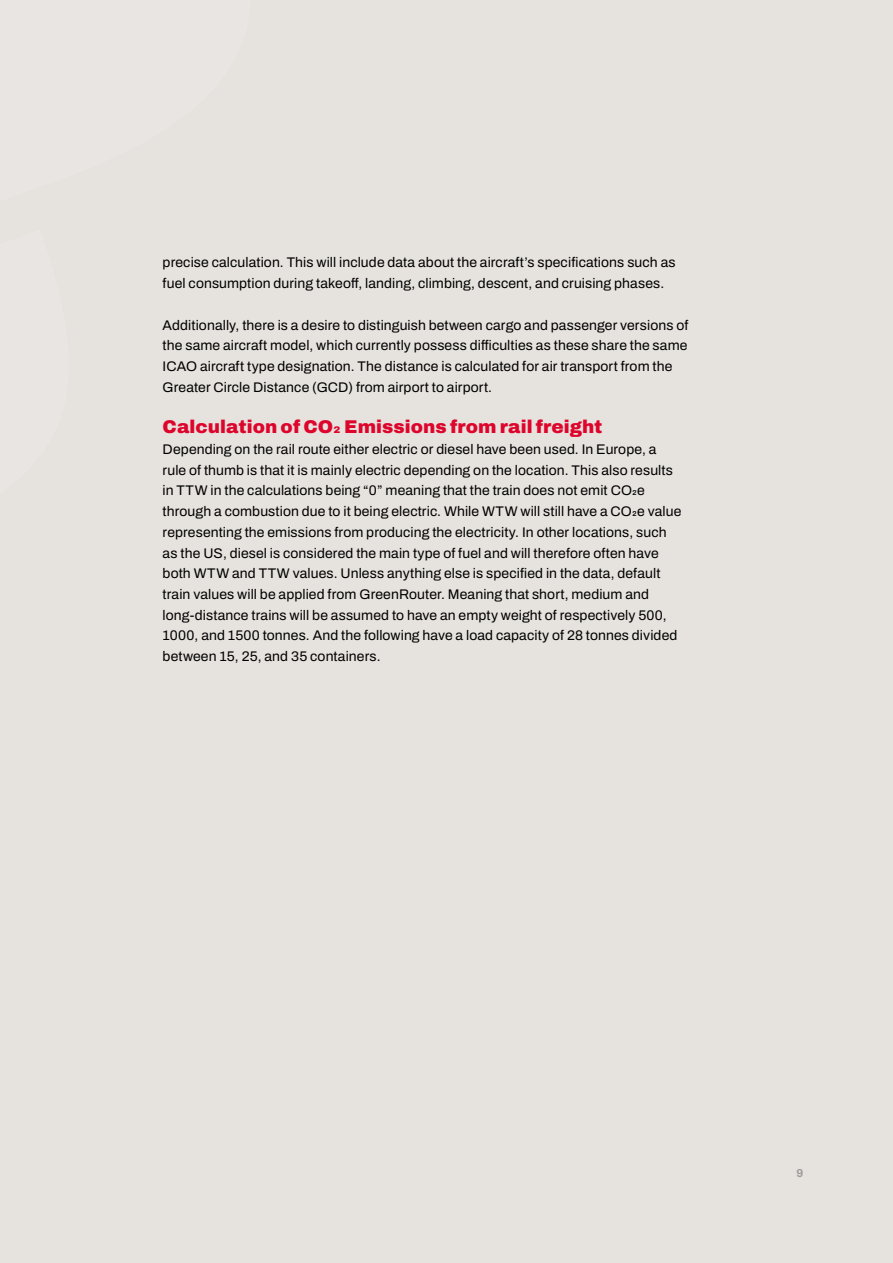
<style>
.page{position:relative;width:893px;height:1263px;background:#e6e2de}
.page>*{position:absolute;margin:0;border:0;box-sizing:border-box;transform-origin:0 0}
.ALPI_Brødtekst{font:900 18.45px "Archivo";color:#dd052b}
.ALPI_Brødtekst-2{font:13.95px/20.7px "Archivo";letter-spacing:.01em;color:#000}
.t1{font:700 11.55px "Archivo";color:#9d9d9c}
</style>
<div class="page">
<p class="ALPI_Brødtekst-2" style="left:163px;top:252px;width:515px">precise calculation. This will include data about the aircraft’s specifications such as fuel consumption during takeoff, landing, climbing, descent, and cruising phases.</p>
<p class="ALPI_Brødtekst-2" style="left:163px;top:314px;width:527px">Additionally, there is a desire to distinguish between cargo and passenger versions of the same aircraft model, which currently possess difficulties as these share the same ICAO aircraft type designation. The distance is calculated for air transport from the Greater Circle Distance (GCD) from airport to airport.</p>
<p class="ALPI_Brødtekst" style="left:163px;top:413px;width:441px">Calculation of CO2 Emissions from rail freight</p>
<p class="ALPI_Brødtekst-2" style="left:163px;top:439px;width:520px">Depending on the rail route either electric or diesel have been used. In Europe, a rule of thumb is that it is mainly electric depending on the location. This also results in TTW in the calculations being “0” meaning that the train does not emit CO2e through a combustion due to it being electric. While WTW will still have a CO2e value representing the emissions from producing the electricity. In other locations, such as the US, diesel is considered the main type of fuel and will therefore often have both WTW and TTW values. Unless anything else is specified in the data, default train values will be applied from GreenRouter. Meaning that short, medium and long-distance trains will be assumed to have an empty weight of respectively 500, 1000, and 1500 tonnes. And the following have a load capacity of 28 tonnes divided between 15, 25, and 35 containers.</p>
<p class="t1" style="left:796px;top:1165px;width:8px">9</p>
</div>
